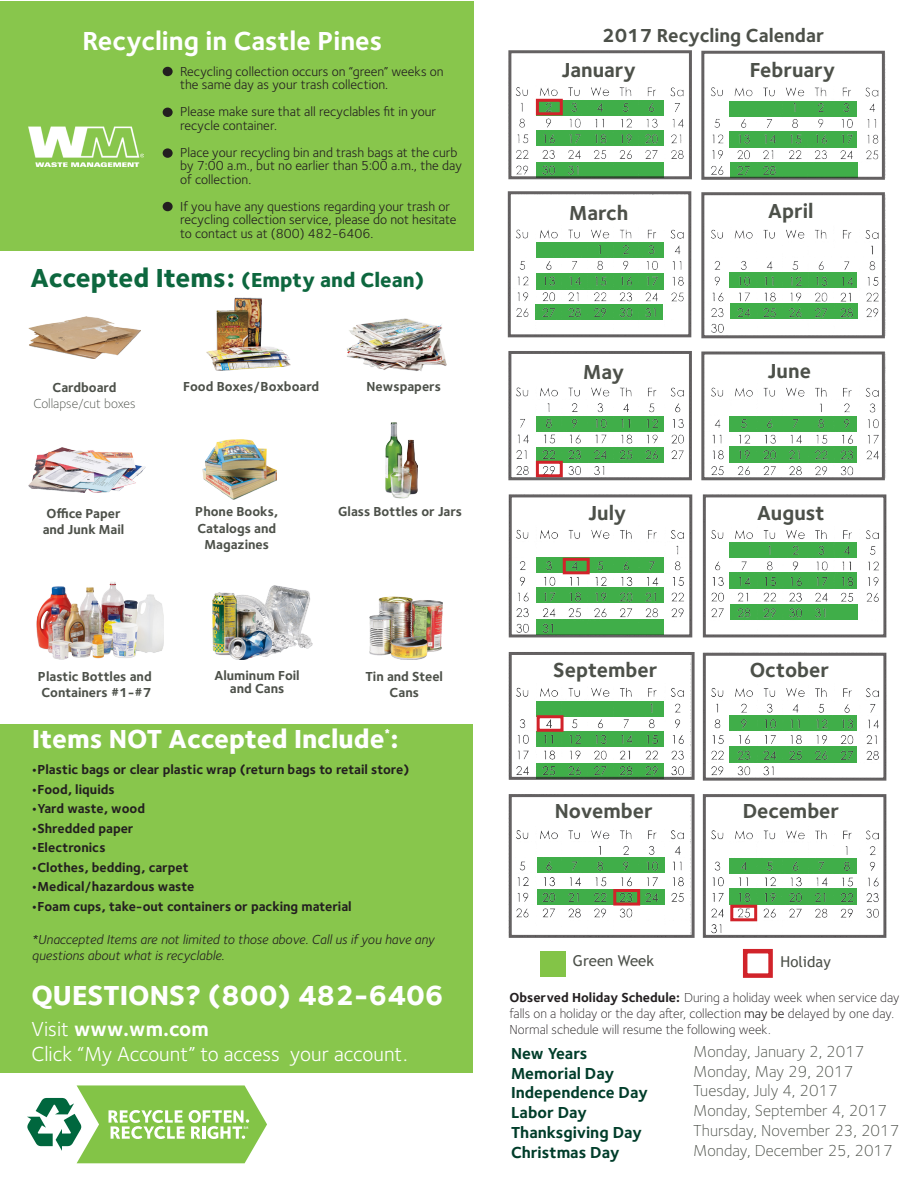
<style>
.page{position:relative;width:918px;height:1188px;background:#fff}
.page>*{position:absolute;margin:0;border:0;box-sizing:border-box;transform-origin:0 0}
.t1{font:800 28.5px "Foundry Sterling";color:#fff}
.t2{font:800 27px "Foundry Sterling";color:#fff}
.t3{font:700 27px "Foundry Sterling";color:#fff}
.t4{font:700 21px "Foundry Sterling";color:#4c5049}
.t5{font:21px "Foundry Sterling";color:#fff}
.t6{font:800 21px "Foundry Sterling";color:#0d673e}
.t7{font:700 21px "Foundry Sterling";color:#fff}
.t8{font:700 19.5px "Foundry Sterling";color:#4c5049}
.t9{font:300 16.5px "Foundry Sterling";color:#4c5049}
.t10{font:700 16.5px "Foundry Sterling";color:#003d2a}
.t11{font:15px "Trebuchet MS";color:#4c5049}
.t12{font:13.5px/13.5px "Foundry Sterling";color:#231f20}
.t13{font:700 13.5px "Foundry Sterling";color:#231f20}
.t14{font:700 13.5px/16.2px "Foundry Sterling";color:#4c5049;text-align:center}
.t15{font:300 13.5px/16.2px "Foundry Sterling";color:#231f20}
.t16{font:italic 13.5px/16.2px "Foundry Sterling";color:#231f20}
.t17{font:300 13.5px "Foundry Sterling";color:#4c5049}
.s1{font-size:27px}
.s2{font-weight:400}
.s3{font-weight:700}
</style>
<div class="page">
<div style="left:0;top:724px;width:473px;height:348px;background:#88c64c"></div>
<div style="left:0;top:1px;width:474px;height:249px;background:#88c64c"></div>
<img style="left:207px;top:298px;width:83px;height:72px">
<img style="left:347px;top:319px;width:100px;height:52px">
<img style="left:28px;top:316px;width:113px;height:43px">
<img style="left:218px;top:586px;width:94px;height:68px">
<img style="left:36px;top:582px;width:128px;height:78px">
<img style="left:202px;top:439px;width:75px;height:60px">
<img style="left:369px;top:596px;width:74px;height:63px">
<img style="left:212px;top:593px;width:60px;height:67px">
<img style="left:28px;top:447px;width:117px;height:46px">
<div style="left:163px;top:67px;width:10px;height:9px;background:#231f20;border-radius:50%"></div>
<div style="left:163px;top:108px;width:10px;height:9px;background:#231f20;border-radius:50%"></div>
<div style="left:163px;top:148px;width:10px;height:10px;background:#231f20;border-radius:50%"></div>
<div style="left:163px;top:202px;width:10px;height:9px;background:#231f20;border-radius:50%"></div>
<svg style="left:27px;top:1085px;width:240px;height:78px"></svg>
<div style="left:540px;top:951px;width:26px;height:25px;background:#83c447"></div>
<div style="left:743px;top:949px;width:30px;height:29px;background:#fff;border:4px solid #d1232a"></div>
<img style="left:507px;top:50px;width:380px;height:888px">
<div style="left:613px;top:889px;width:27px;height:17px;border:3px solid #d1232a"></div>
<div style="left:730px;top:905px;width:27px;height:16px;border:3px solid #d1232a"></div>
<div style="left:563px;top:558px;width:27px;height:16px;border:3px solid #d1232a"></div>
<div style="left:537px;top:715px;width:27px;height:17px;border:3px solid #d1232a"></div>
<div style="left:536px;top:461px;width:27px;height:16px;border:3px solid #d1232a"></div>
<div style="left:536px;top:99px;width:27px;height:16px;border:3px solid #d1232a"></div>
<div style="left:532px;top:57px;width:133px;height:22px;background:#fff"></div>
<div style="left:532px;top:201px;width:133px;height:21px;background:#fff"></div>
<div style="left:537px;top:360px;width:133px;height:22px;background:#fff"></div>
<div style="left:541px;top:500px;width:133px;height:22px;background:#fff"></div>
<div style="left:539px;top:658px;width:133px;height:21px;background:#fff"></div>
<div style="left:537px;top:799px;width:133px;height:22px;background:#fff"></div>
<div style="left:725px;top:799px;width:132px;height:22px;background:#fff"></div>
<div style="left:723px;top:658px;width:133px;height:21px;background:#fff"></div>
<div style="left:725px;top:500px;width:132px;height:22px;background:#fff"></div>
<div style="left:723px;top:358px;width:133px;height:22px;background:#fff"></div>
<div style="left:725px;top:199px;width:132px;height:22px;background:#fff"></div>
<div style="left:726px;top:57px;width:133px;height:22px;background:#fff"></div>
<img style="left:28px;top:126px;width:116px;height:41px">
<img style="left:385px;top:423px;width:32px;height:76px">
<p class="t3" style="left:82px;top:25px;width:301px">Recycling in Castle Pines</p>
<p class="t12" style="left:180px;top:65px;width:265px">Recycling collection occurs on “green” weeks on the same day as your trash collection.</p>
<p class="t12" style="left:180px;top:105px;width:258px">Please make sure that all recyclables fit in your recycle container.</p>
<p class="t12" style="left:180px;top:146px;width:283px">Place your recycling bin and trash bags at the curb by 7:00 a.m., but no earlier than 5:00 a.m., the day of collection.</p>
<p class="t12" style="left:180px;top:200px;width:278px">If you have any questions regarding your trash or recycling collection service, please do not hesitate to contact us at (800) 482-6406.</p>
<p class="t6" style="left:30px;top:267px;width:395px"><span class="s1">Accepted Items:</span> (Empty and Clean)</p>
<p class="t14" style="left:183px;top:379px;width:138px">Food Boxes/Boxboard</p>
<p class="t14" style="left:52px;top:380px;width:66px">Cardboard</p>
<p class="t14" style="left:367px;top:379px;width:76px">Newspapers</p>
<p class="t17" style="left:33px;top:396px;width:104px">Collapse/cut boxes</p>
<p class="t14" style="left:43px;top:506px;width:83px;text-align:left">Office Paper and Junk Mail</p>
<p class="t14" style="left:195px;top:504px;width:84px">Phone Books,</p>
<p class="t14" style="left:197px;top:520px;width:80px">Catalogs and<br>Magazines</p>
<p class="t14" style="left:338px;top:504px;width:125px">Glass Bottles or Jars</p>
<p class="t14" style="left:38px;top:669px;width:115px;text-align:left">Plastic Bottles and<br>Containers #1-#7</p>
<p class="t14" style="left:214px;top:669px;width:87px;line-height:13.5px">Aluminum Foil and Cans</p>
<p class="t14" style="left:365px;top:669px;width:79px">Tin and Steel<br>Cans</p>
<p class="t2" style="left:32px;top:722px;width:368px">Items NOT Accepted Include<sup>*</sup>:</p>
<p class="t13" style="left:32px;top:761px;width:379px">•Plastic bags or clear plastic wrap (return bags to retail store)</p>
<p class="t13" style="left:32px;top:781px;width:85px">•Food, liquids</p>
<p class="t13" style="left:32px;top:800px;width:115px">•Yard waste, wood</p>
<p class="t13" style="left:32px;top:820px;width:104px">•Shredded paper</p>
<p class="t13" style="left:32px;top:839px;width:76px">•Electronics</p>
<p class="t13" style="left:32px;top:859px;width:159px">•Clothes, bedding, carpet</p>
<p class="t13" style="left:32px;top:878px;width:164px">•Medical/hazardous waste</p>
<p class="t13" style="left:32px;top:898px;width:322px">•Foam cups, take-out containers or packing material</p>
<p class="t16" style="left:32px;top:931px;width:404px">*Unaccepted Items are not limited to those above. Call us if you have any questions about what is recyclable.</p>
<p class="t1" style="left:32px;top:978px;width:414px">QUESTIONS? (800) 482-6406</p>
<p class="t7" style="left:32px;top:1016px;width:179px"><span class="s2">Visit</span> www.wm.com</p>
<p class="t5" style="left:32px;top:1042px;width:378px">Click “My Account” to access your account.</p>
<p class="t8" style="left:602px;top:24px;width:223px">2017 Recycling Calendar</p>
<p class="t4" style="left:562px;top:57px;width:76px">January</p>
<p class="t4" style="left:750px;top:57px;width:87px">February</p>
<p class="t4" style="left:569px;top:200px;width:61px">March</p>
<p class="t4" style="left:768px;top:199px;width:47px">April</p>
<p class="t4" style="left:583px;top:360px;width:42px">May</p>
<p class="t4" style="left:768px;top:358px;width:45px">June</p>
<p class="t4" style="left:589px;top:500px;width:39px">July</p>
<p class="t4" style="left:757px;top:500px;width:69px">August</p>
<p class="t4" style="left:553px;top:658px;width:106px">September</p>
<p class="t4" style="left:750px;top:658px;width:81px">October</p>
<p class="t4" style="left:555px;top:799px;width:99px">November</p>
<p class="t4" style="left:743px;top:799px;width:98px">December</p>
<p class="t11" style="left:573px;top:951px;width:83px">Green Week</p>
<p class="t11" style="left:781px;top:952px;width:52px">Holiday</p>
<p class="t15" style="left:509px;top:989px;width:392px"><span class="s3">Observed Holiday Schedule:</span> During a holiday week when service day falls on a holiday or the day after, collection <span class="s2">may be</span> delayed by one day.<br>Normal schedule will resume the following week.</p>
<p class="t10" style="left:511px;top:1043px;width:78px">New Years</p>
<p class="t10" style="left:511px;top:1063px;width:105px">Memorial Day</p>
<p class="t10" style="left:511px;top:1083px;width:138px">Independence Day</p>
<p class="t10" style="left:511px;top:1103px;width:78px">Labor Day</p>
<p class="t10" style="left:511px;top:1123px;width:133px">Thanksgiving Day</p>
<p class="t10" style="left:511px;top:1142px;width:110px">Christmas Day</p>
<p class="t9" style="left:693px;top:1042px;width:173px">Monday, January 2, 2017</p>
<p class="t9" style="left:693px;top:1062px;width:162px">Monday, May 29, 2017</p>
<p class="t9" style="left:693px;top:1081px;width:146px">Tuesday, July 4, 2017</p>
<p class="t9" style="left:693px;top:1101px;width:195px">Monday, September 4, 2017</p>
<p class="t9" style="left:693px;top:1121px;width:208px">Thursday, November 23, 2017</p>
<p class="t9" style="left:693px;top:1141px;width:201px">Monday, December 25, 2017</p>
</div>
